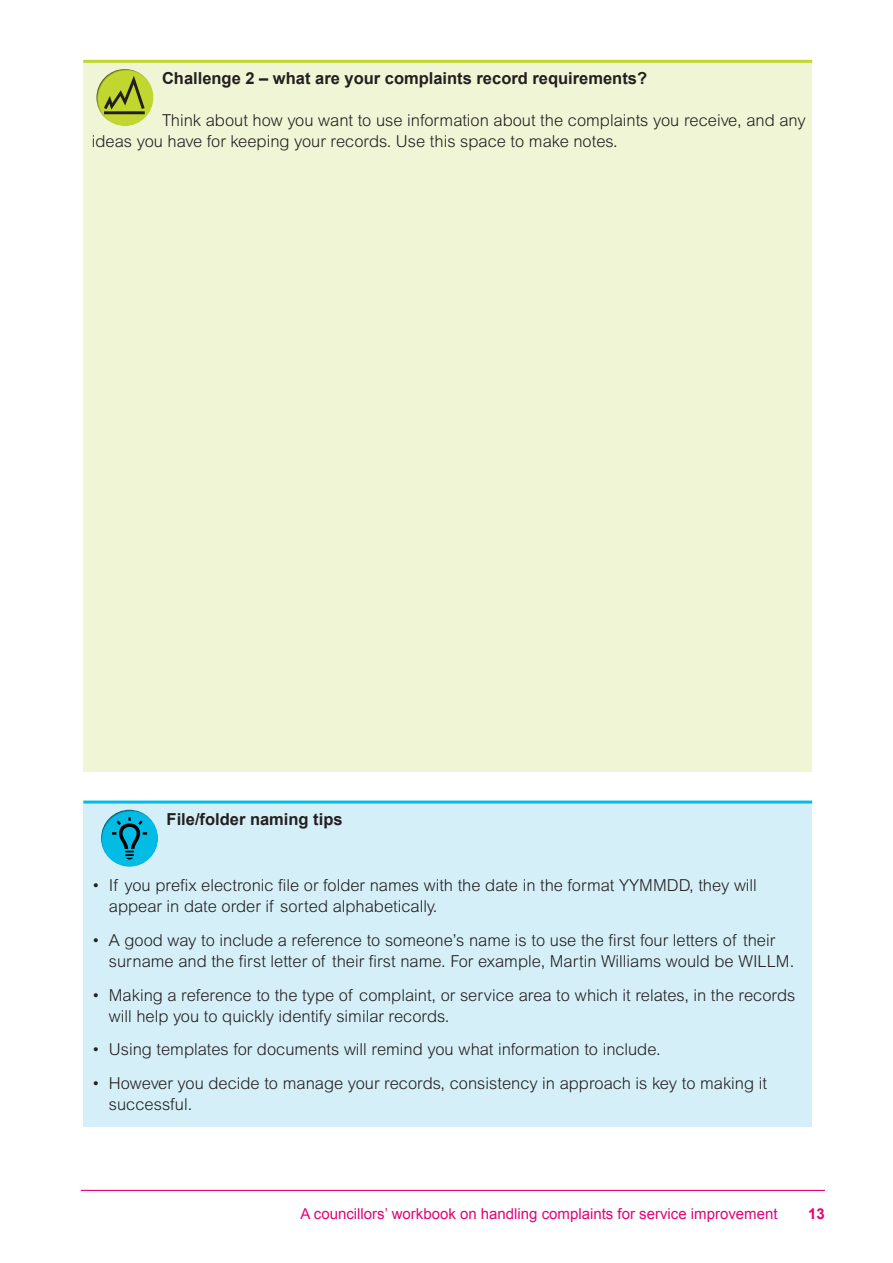
<style>
.page{position:relative;width:893px;height:1263px;background:#fff}
.page>*{position:absolute;margin:0;border:0;box-sizing:border-box;transform-origin:0 0}
.info_box_green_-_con{font:300 16.5px/21px "Arial MT Std";color:#231f20}
.info_box_green{font:700 16.5px "Arial";color:#231f20}
.info_box_blue{font:700 16.5px "Arial";color:#231f20}
.t1{font:15px "Arial";color:#e40278}
.t2{font:700 15px "Arial";color:#e40278}
</style>
<div class="page">
<hr style="left:81px;top:1190px;width:744px;height:1px;background:#e40278">
<div style="left:83px;top:61px;width:729px;height:49px;background:#f0f5d5"></div>
<hr style="left:83px;top:60px;width:729px;height:3px;background:#c1d72f">
<div style="left:83px;top:104px;width:729px;height:61px;background:#f0f5d5"></div>
<div style="left:83px;top:158px;width:729px;height:40px;background:#f0f5d5"></div>
<div style="left:83px;top:192px;width:729px;height:40px;background:#f0f5d5"></div>
<div style="left:83px;top:226px;width:729px;height:40px;background:#f0f5d5"></div>
<div style="left:83px;top:260px;width:729px;height:40px;background:#f0f5d5"></div>
<div style="left:83px;top:294px;width:729px;height:39px;background:#f0f5d5"></div>
<div style="left:83px;top:327px;width:729px;height:40px;background:#f0f5d5"></div>
<div style="left:83px;top:361px;width:729px;height:40px;background:#f0f5d5"></div>
<div style="left:83px;top:395px;width:729px;height:40px;background:#f0f5d5"></div>
<div style="left:83px;top:429px;width:729px;height:39px;background:#f0f5d5"></div>
<div style="left:83px;top:462px;width:729px;height:40px;background:#f0f5d5"></div>
<div style="left:83px;top:496px;width:729px;height:40px;background:#f0f5d5"></div>
<div style="left:83px;top:530px;width:729px;height:40px;background:#f0f5d5"></div>
<div style="left:83px;top:564px;width:729px;height:39px;background:#f0f5d5"></div>
<div style="left:83px;top:597px;width:729px;height:40px;background:#f0f5d5"></div>
<div style="left:83px;top:631px;width:729px;height:40px;background:#f0f5d5"></div>
<div style="left:83px;top:665px;width:729px;height:40px;background:#f0f5d5"></div>
<div style="left:83px;top:699px;width:729px;height:39px;background:#f0f5d5"></div>
<div style="left:83px;top:732px;width:729px;height:40px;background:#f0f5d5"></div>
<div style="left:95px;top:68px;width:60px;height:60px;background:#231f20;opacity:.75"></div>
<svg style="left:101px;top:71px;width:46px;height:42px;background:#a9ba35"></svg>
<hr style="left:104px;top:111px;width:41px;height:3px;background:#231f20">
<div style="left:83px;top:802px;width:729px;height:68px;background:#d5eff8"></div>
<hr style="left:83px;top:800px;width:729px;height:3px;background:#02bce5">
<div style="left:83px;top:868px;width:729px;height:61px;background:#d5eff8"></div>
<div style="left:83px;top:923px;width:729px;height:61px;background:#d5eff8"></div>
<div style="left:83px;top:978px;width:729px;height:61px;background:#d5eff8"></div>
<div style="left:83px;top:1033px;width:729px;height:40px;background:#d5eff8"></div>
<div style="left:83px;top:1066px;width:729px;height:61px;background:#d5eff8"></div>
<div style="left:99px;top:808px;width:60px;height:60px;background:#231f20;opacity:.75"></div>
<svg style="left:112px;top:817px;width:35px;height:42px"></svg>
<p class="info_box_green" style="left:162px;top:67px;width:487px">Challenge 2 – what are your complaints record requirements?</p>
<p class="info_box_green_-_con" style="left:92px;top:110px;width:715px;text-indent:70px">Think about how you want to use information about the complaints you receive, and any ideas you have for keeping your records. Use this space to make notes.</p>
<p class="info_box_blue" style="left:167px;top:808px;width:178px">File/folder naming tips</p>
<p class="info_box_green_-_con" style="left:109px;top:875px;width:649px;text-indent:-17px">• If you prefix electronic file or folder names with the date in the format YYMMDD, they will appear in date order if sorted alphabetically.</p>
<p class="info_box_green_-_con" style="left:109px;top:929px;width:687px;text-indent:-17px">• A good way to include a reference to someone’s name is to use the first four letters of their surname and the first letter of their first name. For example, Martin Williams would be WILLM.</p>
<p class="info_box_green_-_con" style="left:109px;top:984px;width:688px;text-indent:-17px">• Making a reference to the type of complaint, or service area to which it relates, in the records will help you to quickly identify similar records.</p>
<p class="info_box_green_-_con" style="left:92px;top:1039px;width:570px">• Using templates for documents will remind you what information to include.</p>
<p class="info_box_green_-_con" style="left:109px;top:1073px;width:660px;text-indent:-17px">• However you decide to manage your records, consistency in approach is key to making it successful.</p>
<p class="t1" style="left:300px;top:1203px;width:479px">A councillors’ workbook on handling complaints for service improvement</p>
<p class="t2" style="left:808px;top:1203px;width:18px">13</p>
</div>
